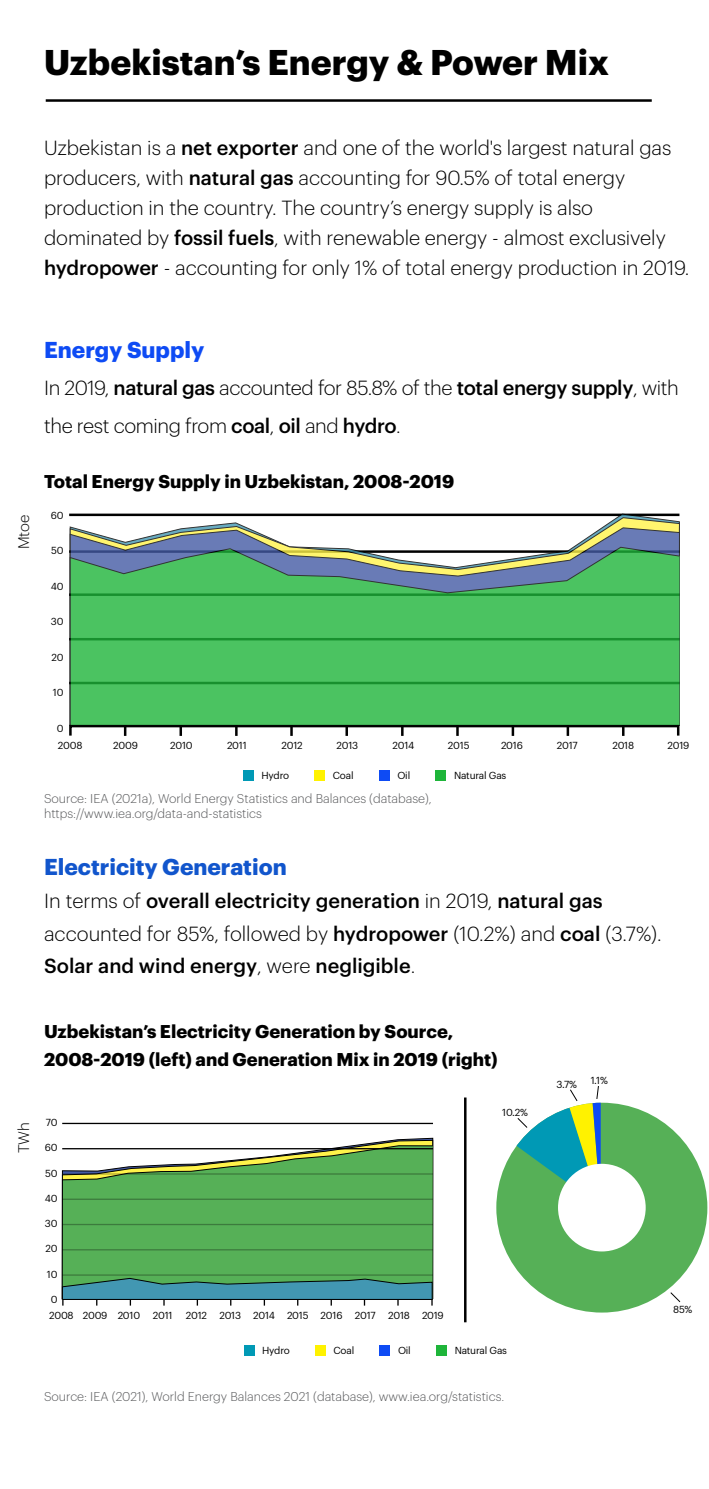
<style>
.page{position:relative;width:709px;height:1489px;background:#fff}
.page>*{position:absolute;margin:0;border:0;box-sizing:border-box;transform-origin:0 0}
.t1{font:700 35px "Graphik";color:#000}
.t2{font:700 22.5px "Graphik";color:#15c}
.t3{font:700 22.5px "Graphik";color:#0e4bf4}
.t4{font:300 20px/30px "Graphik";letter-spacing:-.005em;color:#000}
.t5{font:500 20px/32.5px "Graphik";color:#000}
.t6{font:700 18px/27.5px "Graphik";color:#000}
.t7{font:300 15px "Graphik";color:#000}
.t8{font:300 12.5px/15px "Graphik";color:#58595b}
.t9{font:10px/17px "Graphik";letter-spacing:-.02em;color:#000}
.s1{font-weight:500}
.s2{font-weight:300}
</style>
<div class="page">
<hr style="left:46px;top:99px;width:605px;height:3px;background:#000">
<div style="left:69px;top:724px;width:610px;height:12px;border:2px solid #000"></div>
<svg style="left:574px;top:527px;width:106px;height:19px;background:#959fa6"></svg>
<svg style="left:433px;top:546px;width:247px;height:180px;background:#53b968"></svg>
<svg style="left:622px;top:725px;width:2px;height:11px"></svg>
<svg style="left:566px;top:725px;width:3px;height:11px"></svg>
<svg style="left:511px;top:725px;width:3px;height:11px"></svg>
<svg style="left:456px;top:725px;width:3px;height:11px"></svg>
<div style="left:435px;top:769px;width:11px;height:11px;background:#1eb53a"></div>
<div style="left:436px;top:1344px;width:11px;height:11px;background:#1eb53a"></div>
<div style="left:379px;top:1344px;width:11px;height:11px;background:#0e4bf4"></div>
<div style="left:315px;top:1344px;width:11px;height:11px;background:#fff200"></div>
<div style="left:244px;top:1344px;width:10px;height:11px;background:#0099b5"></div>
<svg style="left:62px;top:99px;width:371px;height:1045px"></svg>
<svg style="left:62px;top:1144px;width:371px;height:133px;background:#67b263"></svg>
<svg style="left:62px;top:1277px;width:371px;height:28px"></svg>
<div style="left:496px;top:1102px;width:211px;height:210px;background:#56b057;border-radius:50%"></div>
<div style="left:558px;top:1163px;width:87px;height:88px;background:#fff;border-radius:50%"></div>
<hr style="left:464px;top:1097px;width:2px;height:225px;background:#000">
<svg style="left:670px;top:1292px;width:11px;height:10px"></svg>
<svg style="left:496px;top:1086px;width:104px;height:120px"></svg>
<hr style="left:62px;top:1147px;width:371px;height:2px;background:#000">
<hr style="left:62px;top:1173px;width:371px;height:1px;background:#000">
<hr style="left:62px;top:1198px;width:371px;height:1px;background:#000">
<hr style="left:62px;top:1223px;width:371px;height:2px;background:#000">
<hr style="left:62px;top:1248px;width:371px;height:2px;background:#000">
<hr style="left:62px;top:1274px;width:371px;height:1px;background:#000">
<h1 class="t1" style="left:44px;top:35px;width:567px">Uzbekistan’s Energy &amp; Power Mix</h1>
<p class="t4" style="left:44px;top:131px;width:647px">Uzbekistan is a <span class="s1">net exporter</span> and one of the world's largest natural gas producers, with <span class="s1">natural gas</span> accounting for 90.5% of total energy production in the country. The country’s energy supply is also dominated by <span class="s1">fossil fuels</span>, with renewable energy - almost exclusively <span class="s1">hydropower</span> - accounting for only 1% of total energy production in 2019.</p>
<p class="t7" style="left:13px;top:549px;width:36px;rotate:-90deg">Mtoe</p>
<p class="t3" style="left:44px;top:332px;width:162px">Energy Supply</p>
<p class="t4" style="left:44px;top:367px;width:636px;line-height:37.5px">In 2019, <span class="s1">natural gas</span> accounted for 85.8% of the <span class="s1">total energy supply</span>, with the rest coming from <span class="s1">coal</span>, <span class="s1">oil</span> and <span class="s1">hydro</span>.</p>
<p class="t6" style="left:44px;top:466px;width:412px">Total Energy Supply in Uzbekistan, 2008-2019</p>
<p class="t9" style="left:51px;top:506px;width:14px">60</p>
<p class="t9" style="left:51px;top:541px;width:14px">50</p>
<p class="t9" style="left:51px;top:577px;width:14px">40</p>
<p class="t9" style="left:51px;top:612px;width:14px">30</p>
<p class="t9" style="left:51px;top:647px;width:14px">20</p>
<p class="t9" style="left:53px;top:683px;width:12px">10</p>
<p class="t9" style="left:57px;top:718px;width:27px">0<br>2008</p>
<p class="t9" style="left:113px;top:735px;width:26px">2009</p>
<p class="t9" style="left:170px;top:735px;width:24px">2010</p>
<p class="t9" style="left:227px;top:735px;width:21px">2011</p>
<p class="t9" style="left:281px;top:735px;width:23px">2012</p>
<p class="t9" style="left:336px;top:735px;width:23px">2013</p>
<p class="t9" style="left:392px;top:735px;width:23px">2014</p>
<p class="t9" style="left:448px;top:735px;width:23px">2015</p>
<p class="t9" style="left:501px;top:735px;width:23px">2016</p>
<p class="t9" style="left:557px;top:735px;width:22px">2017</p>
<p class="t9" style="left:612px;top:735px;width:23px">2018</p>
<p class="t9" style="left:667px;top:735px;width:23px">2019</p>
<p class="t9" style="left:261px;top:766px;width:29px">Hydro</p>
<p class="t9" style="left:333px;top:766px;width:22px">Coal</p>
<p class="t9" style="left:397px;top:766px;width:14px">Oil</p>
<p class="t9" style="left:454px;top:766px;width:54px">Natural Gas</p>
<p class="t8" style="left:44px;top:790px;width:389px">Source: IEA (2021a), World Energy Statistics and Balances (database), https://www.iea.org/data-and-statistics</p>
<p class="t2" style="left:44px;top:849px;width:244px">Electricity Generation</p>
<p class="t5" style="left:44px;top:882px;width:619px"><span class="s2">In terms of</span> overall electricity generation <span class="s2">in 2019,</span> natural gas <span class="s2">accounted for 85%, followed by</span> hydropower <span class="s2">(10.2%) and</span> coal <span class="s2">(3.7%).<br></span>Solar and wind energy<span class="s2">, were</span> negligible<span class="s2">.</span></p>
<p class="t6" style="left:44px;top:1016px;width:455px">Uzbekistan’s Electricity Generation by Source,<br>2008-2019 (left) and Generation Mix in 2019 (right)</p>
<p class="t7" style="left:13px;top:1153px;width:33px;rotate:-90deg">TWh</p>
<p class="t9" style="left:46px;top:1113px;width:13px">70</p>
<p class="t9" style="left:45px;top:1138px;width:14px">60</p>
<p class="t9" style="left:45px;top:1163px;width:14px">50</p>
<p class="t9" style="left:45px;top:1188px;width:14px">40</p>
<p class="t9" style="left:45px;top:1214px;width:14px">30</p>
<p class="t9" style="left:45px;top:1239px;width:14px">20</p>
<p class="t9" style="left:47px;top:1264px;width:12px">10</p>
<p class="t9" style="left:51px;top:1289px;width:8px">0</p>
<p class="t9" style="left:49px;top:1305px;width:93px">2008 2009 2010</p>
<p class="t9" style="left:153px;top:1305px;width:21px">2011</p>
<p class="t9" style="left:186px;top:1305px;width:259px">2012 2013 2014 2015 2016 2017 2018 2019</p>
<p class="t9" style="left:502px;top:1102px;width:27px">10.2%</p>
<p class="t9" style="left:262px;top:1341px;width:29px">Hydro</p>
<p class="t9" style="left:333px;top:1341px;width:22px">Coal</p>
<p class="t9" style="left:398px;top:1341px;width:14px">Oil</p>
<p class="t9" style="left:455px;top:1341px;width:54px">Natural Gas</p>
<p class="t8" style="left:44px;top:1387px;width:462px">Source: IEA (2021), World Energy Balances 2021 (database), www.iea.org/statistics.</p>
<p class="t9" style="left:556px;top:1074px;width:22px">3.7%</p>
<p class="t9" style="left:590px;top:1070px;width:19px">1.1%</p>
<p class="t9" style="left:673px;top:1300px;width:21px">85%</p>
</div>
